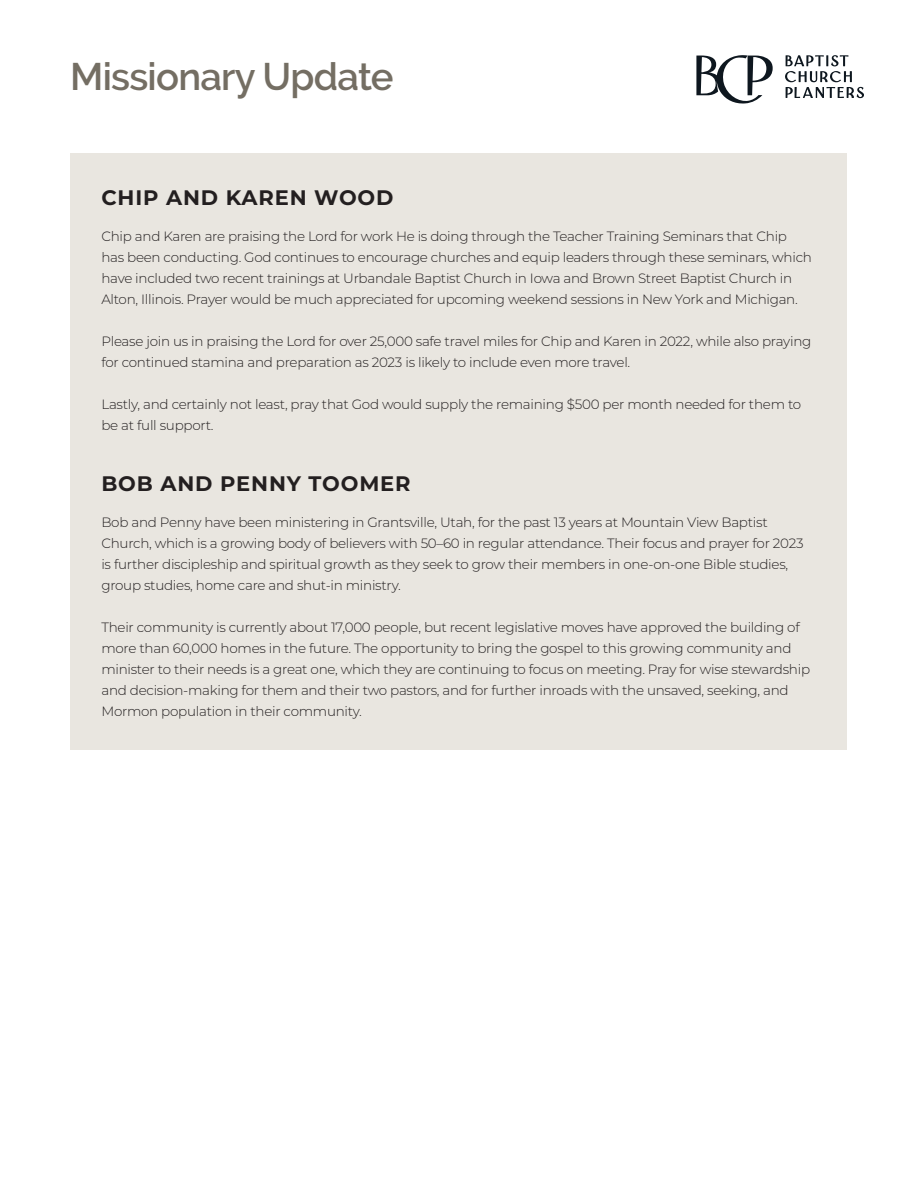
<style>
.page{position:relative;width:918px;height:1188px;background:#fff}
.page>*{position:absolute;margin:0;border:0;box-sizing:border-box;transform-origin:0 0}
.t1{font:600 38.25px "Raleway";letter-spacing:-.02em;color:#746e63}
.t2{font:700 21px "Montserrat";letter-spacing:.04em;color:#231f20}
.t3{font:300 13.5px/21px "Montserrat";letter-spacing:-.02em;color:#231f20}
</style>
<div class="page">
<div style="left:70px;top:153px;width:777px;height:597px;background:#e9e6e0"></div>
<svg style="left:696px;top:55px;width:77px;height:49px"></svg>
<svg style="left:785px;top:55px;width:79px;height:43px"></svg>
<h1 class="t1" style="left:70px;top:54px;width:325px">Missionary Update</h1>
<h2 class="t2" style="left:101px;top:182px;width:294px">CHIP AND KAREN WOOD</h2>
<p class="t3" style="left:101px;top:225px;width:712px">Chip and Karen are praising the Lord for work He is doing through the Teacher Training Seminars that Chip has been conducting. God continues to encourage churches and equip leaders through these seminars, which have included two recent trainings at Urbandale Baptist Church in Iowa and Brown Street Baptist Church in Alton, Illinois. Prayer would be much appreciated for upcoming weekend sessions in New York and Michigan.</p>
<p class="t3" style="left:101px;top:330px;width:712px">Please join us in praising the Lord for over 25,000 safe travel miles for Chip and Karen in 2022, while also praying for continued stamina and preparation as 2023 is likely to include even more travel.</p>
<p class="t3" style="left:101px;top:393px;width:701px">Lastly, and certainly not least, pray that God would supply the remaining $500 per month needed for them to be at full support.</p>
<h2 class="t2" style="left:101px;top:469px;width:311px">BOB AND PENNY TOOMER</h2>
<p class="t3" style="left:101px;top:512px;width:704px">Bob and Penny have been ministering in Grantsville, Utah, for the past 13 years at Mountain View Baptist Church, which is a growing body of believers with 50–60 in regular attendance. Their focus and prayer for 2023 is further discipleship and spiritual growth as they seek to grow their members in one-on-one Bible studies, group studies, home care and shut-in ministry.</p>
<p class="t3" style="left:101px;top:617px;width:710px">Their community is currently about 17,000 people, but recent legislative moves have approved the building of more than 60,000 homes in the future. The opportunity to bring the gospel to this growing community and minister to their needs is a great one, which they are continuing to focus on meeting. Pray for wise stewardship and decision-making for them and their two pastors, and for further inroads with the unsaved, seeking, and Mormon population in their community.</p>
</div>
